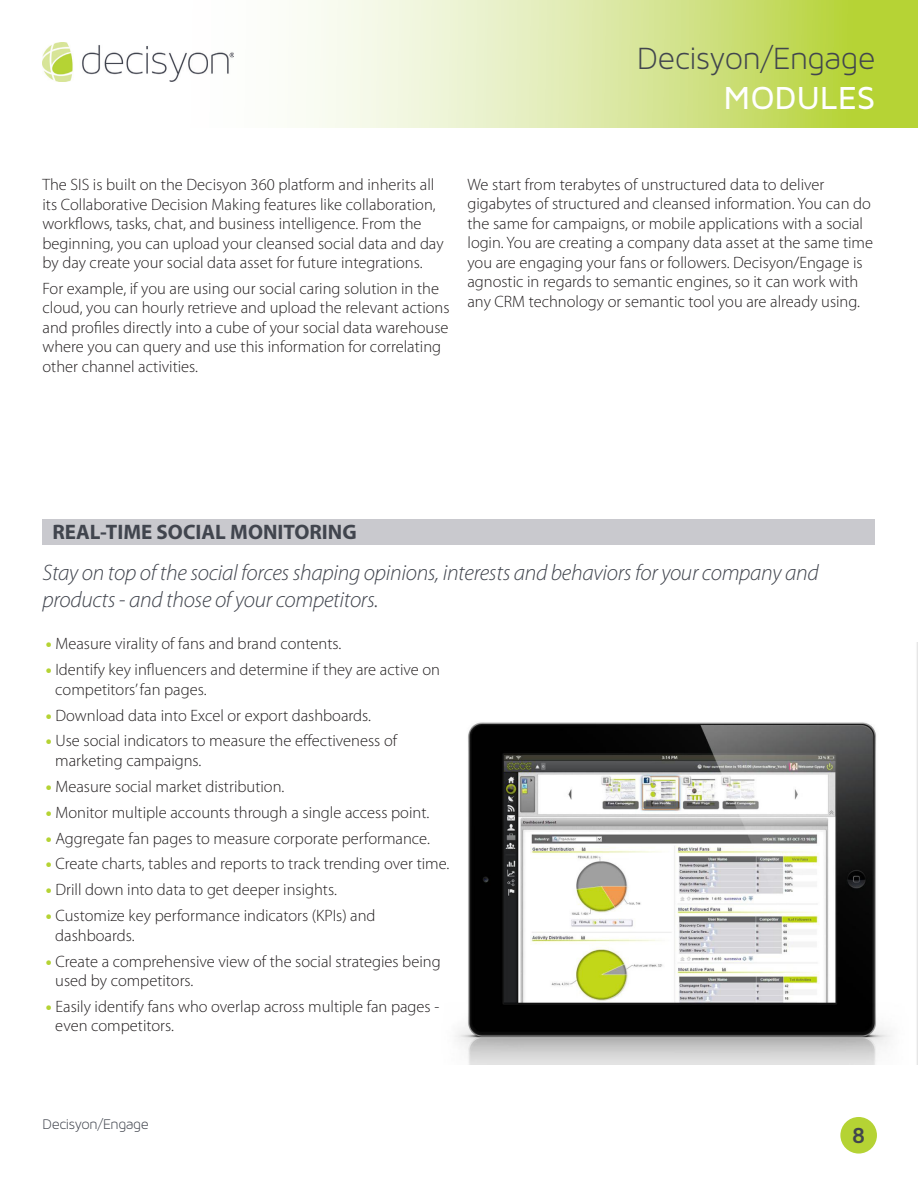
<style>
.page{position:relative;width:918px;height:1188px;background:#fff}
.page>*{position:absolute;margin:0;border:0;box-sizing:border-box;transform-origin:0 0}
.t1{font:33px "Maven Pro Light 300";letter-spacing:-.015em;color:#41454e}
.t2{font:500 33px "Maven Pro";letter-spacing:-.005em;color:#fff}
.t3{font:italic 300 22.5px/27px "Myriad Pro";letter-spacing:-.015em;color:#41454e}
.t4{font:700 22.5px "Maven Pro";color:#41454e}
.t5{font:700 21px "Myriad Pro";color:#41454e}
.t6{font:300 16.5px/19.5px "Myriad Pro";color:#231f20}
.t7{font:15px "Maven Pro Light 300";letter-spacing:-.025em;color:#41454e}
.s1{font-weight:900;color:#b5d334}
</style>
<div class="page">
<div style="left:840px;top:1117px;width:37px;height:37px;background:#b5d334;border-radius:50%"></div>
<img style="left:455px;top:642px;width:463px;height:423px">
<svg style="left:42px;top:0;width:876px;height:128px"></svg>
<div style="left:43px;top:519px;width:832px;height:26px;background:#c9c9ce"></div>
<img style="left:43px;top:43px;width:190px;height:38px">
<p class="t1" style="left:637px;top:40px;width:240px">Decisyon/Engage</p>
<p class="t2" style="left:724px;top:77px;width:153px">MODULES</p>
<p class="t6" style="left:43px;top:175px;width:403px">The SIS is built on the Decisyon 360 platform and inherits all its Collaborative Decision Making features like collaboration, workflows, tasks, chat, and business intelligence. From the beginning, you can upload your cleansed social data and day by day create your social data asset for future integrations.</p>
<p class="t6" style="left:43px;top:279px;width:409px">For example, if you are using our social caring solution in the cloud, you can hourly retrieve and upload the relevant actions and profiles directly into a cube of your social data warehouse where you can query and use this information for correlating other channel activities.</p>
<p class="t6" style="left:468px;top:175px;width:407px">We start from terabytes of unstructured data to deliver gigabytes of structured and cleansed information. You can do the same for campaigns, or mobile applications with a social login. You are creating a company data asset at the same time you are engaging your fans or followers. Decisyon/Engage is agnostic in regards to semantic engines, so it can work with any CRM technology or semantic tool you are already using.</p>
<p class="t5" style="left:53px;top:520px;width:306px">REAL-TIME SOCIAL MONITORING</p>
<p class="t3" style="left:43px;top:559px;width:778px">Stay on top of the social forces shaping opinions, interests and behaviors for your company and products - and those of your competitors.</p>
<p class="t6" style="left:46px;top:634px;width:297px"><span class="s1">•</span> Measure virality of fans and brand contents.</p>
<p class="t6" style="left:55px;top:660px;width:386px;text-indent:-9px"><span class="s1">•</span> Identify key influencers and determine if they are active on competitors’ fan pages.</p>
<p class="t6" style="left:46px;top:706px;width:327px"><span class="s1">•</span> Download data into Excel or export dashboards.</p>
<p class="t6" style="left:55px;top:731px;width:343px;text-indent:-9px"><span class="s1">•</span> Use social indicators to measure the effectiveness of marketing campaigns.</p>
<p class="t6" style="left:46px;top:777px;width:240px"><span class="s1">•</span> Measure social market distribution.</p>
<p class="t6" style="left:46px;top:803px;width:385px"><span class="s1">•</span> Monitor multiple accounts through a single access point.</p>
<p class="t6" style="left:46px;top:829px;width:386px"><span class="s1">•</span> Aggregate fan pages to measure corporate performance.</p>
<p class="t6" style="left:46px;top:854px;width:405px"><span class="s1">•</span> Create charts, tables and reports to track trending over time.</p>
<p class="t6" style="left:46px;top:880px;width:293px"><span class="s1">•</span> Drill down into data to get deeper insights.</p>
<p class="t6" style="left:55px;top:906px;width:322px;text-indent:-9px"><span class="s1">•</span> Customize key performance indicators (KPIs) and dashboards.</p>
<p class="t6" style="left:55px;top:952px;width:387px;text-indent:-9px"><span class="s1">•</span> Create a comprehensive view of the social strategies being used by competitors.</p>
<p class="t6" style="left:55px;top:997px;width:386px;text-indent:-9px"><span class="s1">•</span> Easily identify fans who overlap across multiple fan pages - even competitors.</p>
<p class="t7" style="left:43px;top:1116px;width:108px">Decisyon/Engage</p>
<h2 class="t4" style="left:852px;top:1121px;width:15px">8</h2>
</div>
